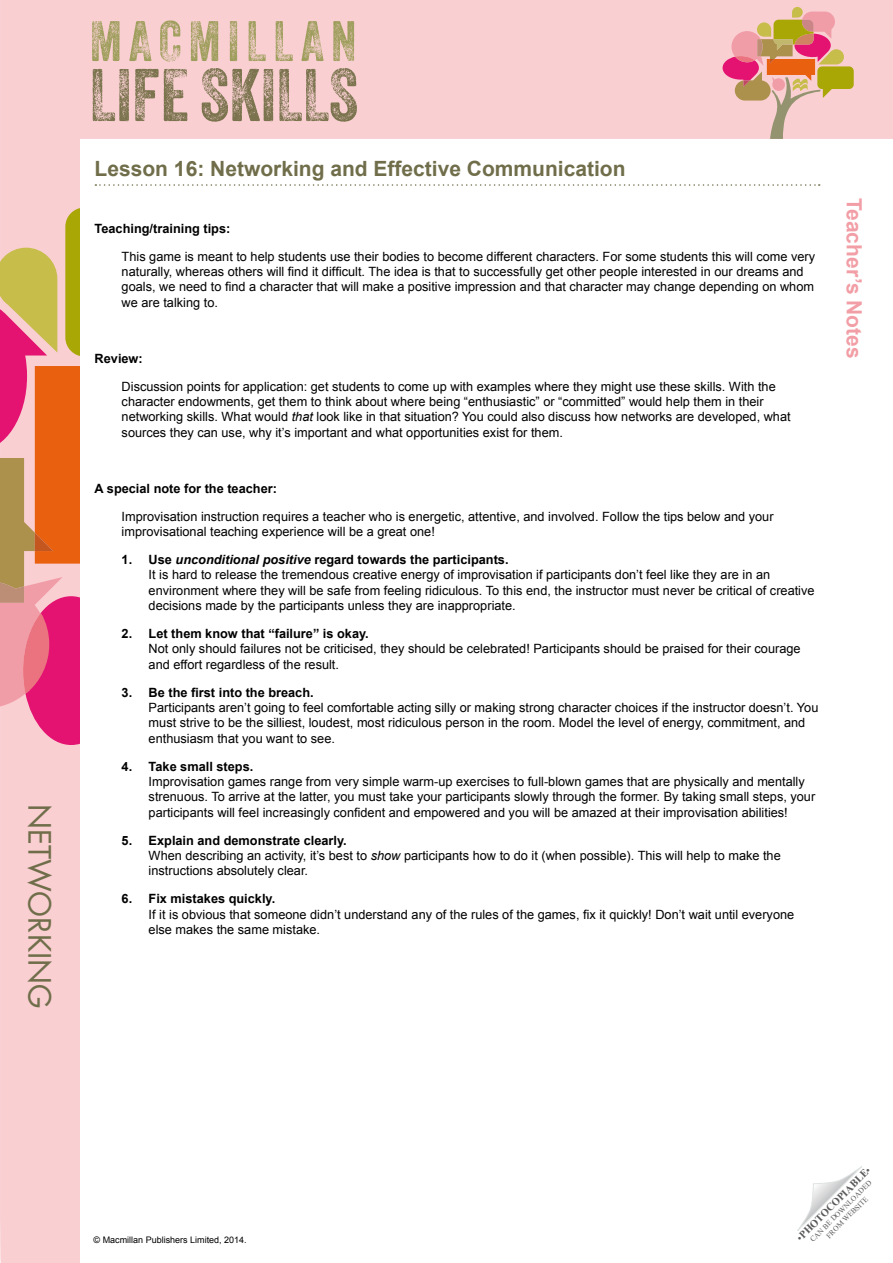
<style>
.page{position:relative;width:893px;height:1263px;background:#f9cfd2}
.page>*{position:absolute;margin:0;border:0;box-sizing:border-box;transform-origin:0 0}
.t1{font:72px "Veneer Three";color:#7a734d}
.t2{font:55.2px "Veneer Three";letter-spacing:.12em;color:#9e9e5c}
.t3{font:30px "Futura Std";color:#706e4a}
.t4{font:700 21px "Arial";color:#706e4a}
.t5{font:700 21px "Arial";color:#f29ea6}
.t6{font:12.75px/15.3px "Arial";color:#000}
.t7{font:700 12.75px "Arial";color:#000}
.t8{font:700 10.5px "Times New Roman";color:#595959}
.t9{font:9px "Arial";color:#000}
.t10{font:7.5px/9px "Times New Roman";color:#595959;text-align:center}
.s1{font-style:italic}
.s2{font-weight:700}
.s3{font-weight:700;font-style:italic}
.s4{font-weight:400}
</style>
<div class="page">
<div style="left:81px;top:139px;width:811px;height:1124px;background:#fff"></div>
<svg style="left:797px;top:1166px;width:65px;height:65px"></svg>
<svg style="left:0;top:208px;width:81px;height:537px;background:#e18470"></svg>
<svg style="left:723px;top:7px;width:131px;height:132px;background:#e3ad9a"></svg>
<svg style="left:95px;top:184px;width:725px;height:2px"></svg>
<h3 class="t3" style="left:59px;top:804px;width:207px;rotate:90deg">networking</h3>
<h2 class="t2" style="left:90px;top:8px;width:268px">MACMILLAN</h2>
<h1 class="t1" style="left:90px;top:51px;width:270px">LIFE SKILLS</h1>
<h3 class="t4" style="left:95px;top:155px;width:532px">Lesson 16: Networking and Effective Communication</h3>
<p class="t7" style="left:95px;top:220px;width:137px">Teaching/training tips:</p>
<p class="t6" style="left:122px;top:249px;width:695px">This game is meant to help students use their bodies to become different characters. For some students this will come very naturally, whereas others will find it difficult. The idea is that to successfully get other people interested in our dreams and goals, we need to find a character that will make a positive impression and that character may change depending on whom we are talking to.</p>
<p class="t7" style="left:95px;top:350px;width:50px">Review:</p>
<p class="t6" style="left:122px;top:379px;width:670px">Discussion points for application: get students to come up with examples where they might use these skills. With the character endowments, get them to think about where being “enthusiastic” or “committed” would help them in their networking skills. What would <span class="s1">that</span> look like in that situation? You could also discuss how networks are developed, what sources they can use, why it’s important and what opportunities exist for them.</p>
<p class="t7" style="left:95px;top:480px;width:184px">A special note for the teacher:</p>
<p class="t6" style="left:122px;top:509px;width:653px">Improvisation instruction requires a teacher who is energetic, attentive, and involved. Follow the tips below and your improvisational teaching experience will be a great one!</p>
<p class="t6" style="left:149px;top:552px;width:667px;text-indent:-27px"><span class="s2">1. Use</span> <span class="s3">unconditional positive</span> <span class="s2">regard towards the participants.<br></span>It is hard to release the tremendous creative energy of improvisation if participants don’t feel like they are in an environment where they will be safe from feeling ridiculous. To this end, the instructor must never be critical of creative decisions made by the participants unless they are inappropriate.</p>
<p class="t7" style="left:122px;top:625px;width:249px">2. Let them know that “failure” is okay.</p>
<p class="t6" style="left:149px;top:641px;width:653px">Not only should failures not be criticised, they should be celebrated! Participants should be praised for their courage and effort regardless of the result.</p>
<p class="t7" style="left:122px;top:684px;width:194px">3. Be the first into the breach.</p>
<p class="t6" style="left:149px;top:700px;width:671px">Participants aren’t going to feel comfortable acting silly or making strong character choices if the instructor doesn’t. You must strive to be the silliest, loudest, most ridiculous person in the room. Model the level of energy, commitment, and enthusiasm that you want to see.</p>
<p class="t7" style="left:122px;top:758px;width:133px">4. Take small steps.</p>
<p class="t6" style="left:149px;top:774px;width:668px">Improvisation games range from very simple warm-up exercises to full-blown games that are physically and mentally strenuous. To arrive at the latter, you must take your participants slowly through the former. By taking small steps, your participants will feel increasingly confident and empowered and you will be amazed at their improvisation abilities!</p>
<p class="t6" style="left:149px;top:833px;width:634px;text-indent:-27px"><span class="s2">5. Explain and demonstrate clearly.<br></span>When describing an activity, it’s best to <span class="s1">show</span> participants how to do it (when possible). This will help to make the instructions absolutely clear.</p>
<p class="t7" style="left:122px;top:890px;width:155px">6. Fix mistakes quickly.</p>
<p class="t6" style="left:149px;top:906px;width:647px">If it is obvious that someone didn’t understand any of the rules of the games, fix it quickly! Don’t wait until everyone else makes the same mistake.</p>
<h3 class="t5" style="left:868px;top:198px;width:162px;rotate:90deg">Teacher’s Notes</h3>
<p class="t9" style="left:94px;top:1234px;width:155px">© Macmillan Publishers Limited, 2014.</p>
<p class="t8" style="left:793px;top:1234px;width:101px;rotate:-45deg"><span class="s4">•</span>PHOTOCOPIABLE<span class="s4">•</span></p>
<p class="t10" style="left:808px;top:1237px;width:85px;rotate:-45deg">CAN BE DOWNLOADED<br>FROM WEBSITE</p>
</div>
